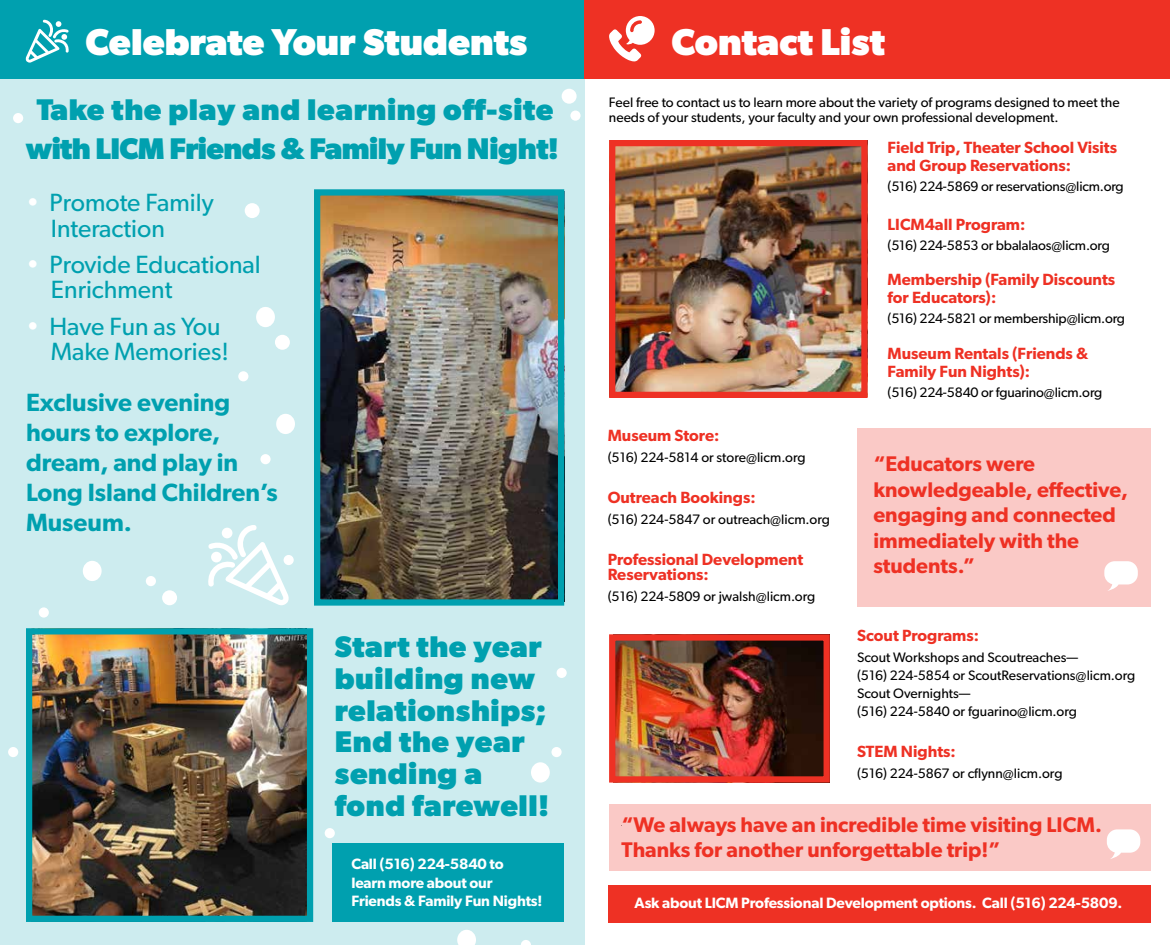
<style>
.page{position:relative;width:1170px;height:945px;background:#fff}
.page>*{position:absolute;margin:0;border:0;box-sizing:border-box;transform-origin:0 0}
.t1{font:700 37.5px "Gibson";color:#fff}
.t2{font:700 30px/31.8px "Gibson";letter-spacing:.02em;color:#00a0af}
.t3{font:700 30px/38.6px "Gibson";letter-spacing:-.01em;color:#00a0af;text-align:center}
.t4{font:25px/25px "Gibson";color:#00a0af}
.t5{font:600 25px/30px "Gibson";color:#00a0af}
.t6{font:600 21.25px/25.5px "Gibson";color:#ee3124}
.t7{font:600 16.25px/18px "Gibson";color:#ee3124}
.t8{font:600 15px/18.8px "Gibson";letter-spacing:-.01em;color:#fff}
.t9{font:13.75px/18.1px "Gibson";color:#000}
.s1{color:#fff}
</style>
<div class="page">
<div style="left:0;top:0;width:585px;height:78px;background:#00a0af"></div>
<div style="left:0;top:78px;width:585px;height:867px;background:#cdecef"></div>
<img style="left:321px;top:196px;width:236px;height:403px">
<div style="left:314px;top:189px;width:250px;height:417px;border:6px solid #00a0af"></div>
<svg style="left:26px;top:20px;width:43px;height:43px"></svg>
<img style="left:33px;top:635px;width:273px;height:280px">
<div style="left:26px;top:628px;width:287px;height:294px;border:6px solid #00a0af"></div>
<div style="left:332px;top:843px;width:232px;height:79px;background:#00a0af"></div>
<svg style="left:208px;top:525px;width:81px;height:80px"></svg>
<div style="left:222px;top:528px;width:10px;height:10px;background:#fff;border-radius:50%"></div>
<div style="left:211px;top:552px;width:11px;height:10px;background:#fff;border-radius:50%"></div>
<div style="left:162px;top:590px;width:15px;height:15px;background:#fff;border-radius:50%"></div>
<div style="left:83px;top:561px;width:19px;height:20px;background:#fff;border-radius:50%"></div>
<div style="left:276px;top:414px;width:19px;height:20px;background:#fff;border-radius:50%"></div>
<div style="left:256px;top:307px;width:19px;height:20px;background:#fff;border-radius:50%"></div>
<div style="left:531px;top:762px;width:19px;height:21px;background:#fff;border-radius:50%"></div>
<svg style="left:457px;top:930px;width:19px;height:15px"></svg>
<div style="left:275px;top:335px;width:15px;height:15px;background:#fff;border-radius:50%"></div>
<div style="left:245px;top:203px;width:15px;height:15px;background:#fff;border-radius:50%"></div>
<div style="left:562px;top:89px;width:15px;height:15px;background:#fff;border-radius:50%"></div>
<div style="left:146px;top:576px;width:10px;height:10px;background:#fff;border-radius:50%"></div>
<div style="left:551px;top:747px;width:11px;height:10px;background:#fff;border-radius:50%"></div>
<svg style="left:521px;top:940px;width:10px;height:5px"></svg>
<div style="left:39px;top:607px;width:10px;height:11px;background:#fff;border-radius:50%"></div>
<div style="left:284px;top:555px;width:10px;height:10px;background:#fff;border-radius:50%"></div>
<div style="left:325px;top:828px;width:10px;height:10px;background:#fff;border-radius:50%"></div>
<div style="left:8px;top:747px;width:10px;height:10px;background:#fff;border-radius:50%"></div>
<div style="left:557px;top:668px;width:10px;height:10px;background:#fff;border-radius:50%"></div>
<div style="left:238px;top:371px;width:10px;height:10px;background:#fff;border-radius:50%"></div>
<div style="left:13px;top:113px;width:10px;height:10px;background:#fff;border-radius:50%"></div>
<div style="left:570px;top:111px;width:11px;height:10px;background:#fff;border-radius:50%"></div>
<div style="left:260px;top:454px;width:11px;height:10px;background:#fff;border-radius:50%"></div>
<div style="left:857px;top:428px;width:293px;height:179px;background:#fac9c6"></div>
<div style="left:585px;top:0;width:585px;height:78px;background:#ee3124"></div>
<img style="left:616px;top:147px;width:245px;height:244px">
<div style="left:609px;top:140px;width:259px;height:258px;border:6px solid #ee3124"></div>
<img style="left:616px;top:641px;width:207px;height:135px">
<div style="left:609px;top:634px;width:221px;height:149px;border:6px solid #ee3124"></div>
<svg style="left:609px;top:16px;width:46px;height:46px"></svg>
<div style="left:608px;top:885px;width:542px;height:38px;background:#ee3124"></div>
<div style="left:609px;top:804px;width:541px;height:66px;background:#fac9c6"></div>
<svg style="left:1104px;top:561px;width:34px;height:30px"></svg>
<svg style="left:1107px;top:829px;width:33px;height:30px"></svg>
<h1 class="t1" style="left:86px;top:20px;width:443px">Celebrate Your Students</h1>
<h2 class="t3" style="left:26px;top:90px;width:535px">Take the play and learning off-site with LICM Friends &amp; Family Fun Night!</h2>
<h3 class="t4" style="left:51px;top:189px;width:164px;line-height:26.2px;text-indent:-25px"><span class="s1">•</span> Promote Family<br>Interaction</h3>
<h3 class="t4" style="left:51px;top:252px;width:211px;text-indent:-25px"><span class="s1">•</span> Provide Educational<br>Enrichment</h3>
<h3 class="t4" style="left:51px;top:313px;width:180px;text-indent:-25px"><span class="s1">•</span> Have Fun as You<br>Make Memories!</h3>
<h3 class="t5" style="left:26px;top:387px;width:253px">Exclusive evening hours to explore, dream, and play in<br>Long Island Children’s<br>Museum.</h3>
<h2 class="t2" style="left:335px;top:630px;width:216px">Start the year building new relationships;<br>End the year sending a fond farewell!</h2>
<p class="t8" style="left:351px;top:854px;width:193px">Call (516) 224-5840 to<br>learn more about our<br>Friends &amp; Family Fun Nights!</p>
<h1 class="t1" style="left:671px;top:20px;width:215px">Contact List</h1>
<p class="t9" style="left:609px;top:95px;width:512px;line-height:15px">Feel free to contact us to learn more about the variety of programs designed to meet the needs of your students, your faculty and your own professional development.</p>
<p class="t7" style="left:888px;top:138px;width:231px">Field Trip, Theater School Visits and Group Reservations:</p>
<p class="t9" style="left:888px;top:177px;width:238px">(516) 224-5869 or reservations@licm.org</p>
<p class="t7" style="left:888px;top:215px;width:139px">LICM4all Program:</p>
<p class="t9" style="left:888px;top:236px;width:224px">(516) 224-5853 or bbalalaos@licm.org</p>
<p class="t7" style="left:888px;top:270px;width:229px">Membership (Family Discounts for Educators):</p>
<p class="t9" style="left:888px;top:309px;width:239px">(516) 224-5821 or membership@licm.org</p>
<p class="t7" style="left:888px;top:344px;width:202px">Museum Rentals (Friends &amp;<br>Family Fun Nights):</p>
<p class="t9" style="left:888px;top:383px;width:216px">(516) 224-5840 or fguarino@licm.org</p>
<p class="t7" style="left:608px;top:426px;width:113px">Museum Store:</p>
<p class="t9" style="left:608px;top:448px;width:199px">(516) 224-5814 or store@licm.org</p>
<p class="t7" style="left:608px;top:488px;width:150px">Outreach Bookings:</p>
<p class="t9" style="left:608px;top:510px;width:224px">(516) 224-5847 or outreach@licm.org</p>
<p class="t7" style="left:608px;top:552px;width:197px;line-height:15px">Professional Development<br>Reservations:</p>
<p class="t9" style="left:608px;top:587px;width:209px">(516) 224-5809 or jwalsh@licm.org</p>
<p class="t7" style="left:857px;top:626px;width:124px">Scout Programs:</p>
<p class="t9" style="left:857px;top:648px;width:280px">Scout Workshops and Scoutreaches—<br>(516) 224-5854 or ScoutReservations@licm.org Scout Overnights—<br>(516) 224-5840 or fguarino@licm.org</p>
<p class="t7" style="left:857px;top:743px;width:100px">STEM Nights:</p>
<p class="t9" style="left:857px;top:764px;width:207px">(516) 224-5867 or cflynn@licm.org</p>
<h3 class="t6" style="left:873px;top:451px;width:256px">“Educators were knowledgeable, effective, engaging and connected immediately with the students.”</h3>
<h3 class="t6" style="left:622px;top:811px;width:482px">“We always have an incredible time visiting LICM.<br>Thanks for another unforgettable trip!”</h3>
<p class="t8" style="left:635px;top:893px;width:489px">Ask about LICM Professional Development options. Call (516) 224-5809.</p>
</div>
